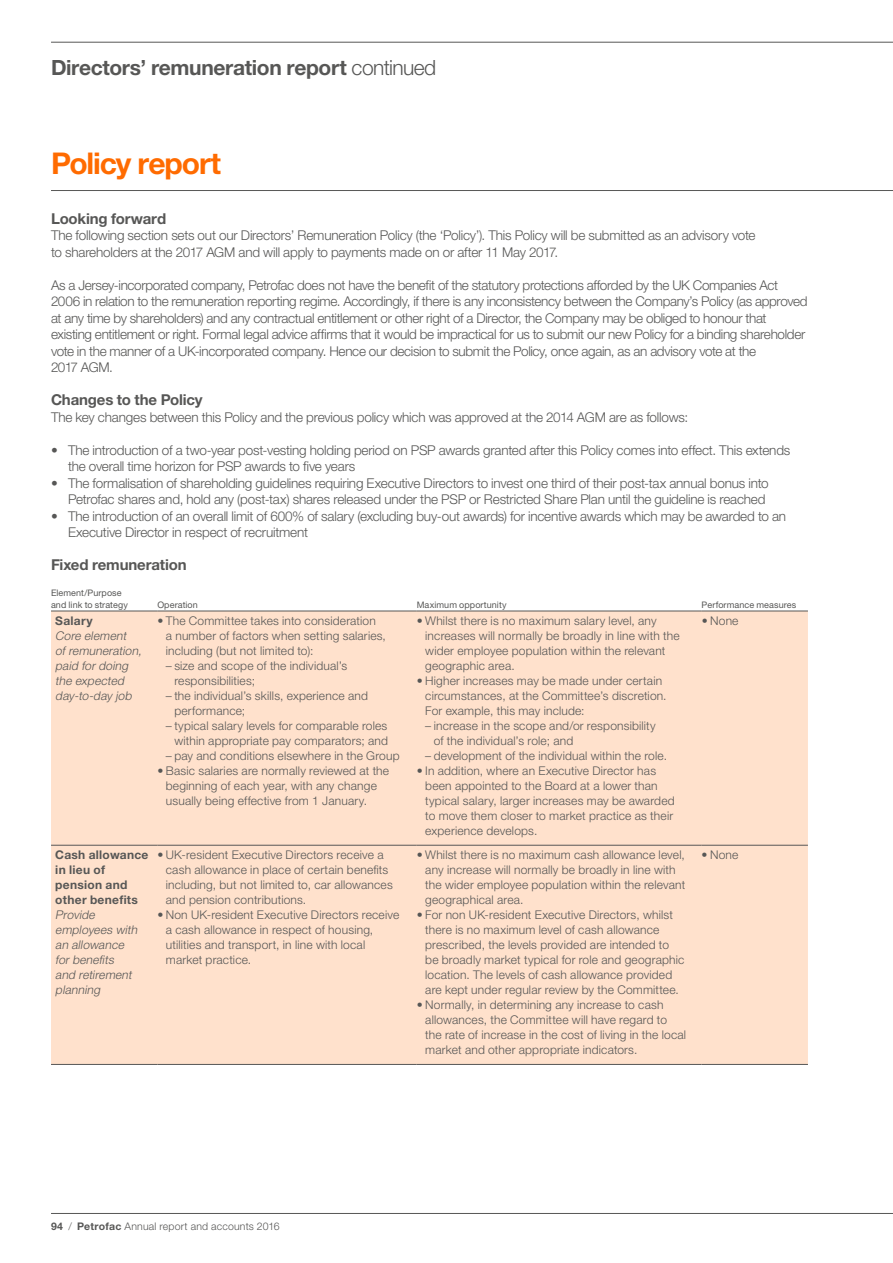
<style>
.page{position:relative;width:893px;height:1263px;background:#fff}
.page>*{position:absolute;margin:0;border:0;box-sizing:border-box;transform-origin:0 0}
.t1{font:700 30px "Helvetica Neue LT Std";letter-spacing:-.035em;color:#ff6b00}
.t2{font:700 21px "Helvetica Neue LT Std";letter-spacing:-.02em;color:#575756}
.t3{font:700 15px "Helvetica Neue LT Std";letter-spacing:-.01em;color:#575756}
.t4{font:300 13.5px/16.5px "Helvetica Neue LT Std";letter-spacing:-.02em;color:#575756}
.t5{font:300 12px/15px "Helvetica Neue LT Std";letter-spacing:.015em;color:#575756}
.t6{font:italic 300 12px/15px "Helvetica Neue LT Std";color:#575756}
.t7{font:700 12px/15px "Helvetica Neue LT Std";letter-spacing:.025em;color:#575756}
.t8{font:300 10.5px "Helvetica Neue LT Std";letter-spacing:.02em;color:#575756}
.t9{font:9px/12px "Helvetica Neue LT Std";letter-spacing:.01em;color:#575756}
.s1{font-weight:300}
.s2{font-weight:700}
</style>
<div class="page">
<div style="left:51px;top:612px;width:757px;height:452px;background:#ffe1cc"></div>
<hr style="left:51px;top:611px;width:106px;height:1px;background:#575756">
<hr style="left:157px;top:611px;width:260px;height:1px;background:#575756">
<hr style="left:417px;top:611px;width:285px;height:1px;background:#575756">
<hr style="left:702px;top:611px;width:106px;height:1px;background:#575756">
<hr style="left:51px;top:845px;width:106px;height:1px;background:#575756">
<hr style="left:157px;top:845px;width:260px;height:1px;background:#575756">
<hr style="left:417px;top:845px;width:285px;height:1px;background:#575756">
<hr style="left:702px;top:845px;width:106px;height:1px;background:#575756">
<hr style="left:51px;top:1064px;width:106px;height:1px;background:#575756">
<hr style="left:157px;top:1064px;width:260px;height:1px;background:#575756">
<hr style="left:417px;top:1064px;width:285px;height:1px;background:#575756">
<hr style="left:702px;top:1064px;width:106px;height:1px;background:#575756">
<hr style="left:51px;top:42px;width:842px;height:1px;background:#575756">
<hr style="left:51px;top:1213px;width:842px;height:1px;background:#575756">
<hr style="left:51px;top:190px;width:842px;height:1px;background:#575756">
<h2 class="t2" style="left:51px;top:55px;width:387px">Directors’ remuneration report <span class="s1">continued</span></h2>
<h1 class="t1" style="left:51px;top:145px;width:172px">Policy report</h1>
<p class="t3" style="left:51px;top:209px;width:117px">Looking forward</p>
<p class="t4" style="left:51px;top:227px;width:706px">The following section sets out our Directors’ Remuneration Policy (the ‘Policy’). This Policy will be submitted as an advisory vote to shareholders at the 2017 AGM and will apply to payments made on or after 11 May 2017.</p>
<p class="t4" style="left:51px;top:276px;width:758px">As a Jersey-incorporated company, Petrofac does not have the benefit of the statutory protections afforded by the UK Companies Act 2006 in relation to the remuneration reporting regime. Accordingly, if there is any inconsistency between the Company’s Policy (as approved at any time by shareholders) and any contractual entitlement or other right of a Director, the Company may be obliged to honour that existing entitlement or right. Formal legal advice affirms that it would be impractical for us to submit our new Policy for a binding shareholder vote in the manner of a UK-incorporated company. Hence our decision to submit the Policy, once again, as an advisory vote at the<br>2017 AGM.</p>
<p class="t3" style="left:51px;top:390px;width:153px">Changes to the Policy</p>
<p class="t4" style="left:51px;top:408px;width:639px">The key changes between this Policy and the previous policy which was approved at the 2014 AGM are as follows:</p>
<p class="t4" style="left:68px;top:441px;width:724px;text-indent:-17px">• The introduction of a two-year post-vesting holding period on PSP awards granted after this Policy comes into effect. This extends the overall time horizon for PSP awards to five years</p>
<p class="t4" style="left:51px;top:474px;width:719px;text-align:right">• The formalisation of shareholding guidelines requiring Executive Directors to invest one third of their post-tax annual bonus into<br>Petrofac shares and, hold any (post-tax) shares released under the PSP or Restricted Share Plan until the guideline is reached</p>
<p class="t4" style="left:68px;top:507px;width:720px;text-indent:-17px">• The introduction of an overall limit of 600% of salary (excluding buy-out awards) for incentive awards which may be awarded to an<br>Executive Director in respect of recruitment</p>
<p class="t3" style="left:51px;top:555px;width:137px">Fixed remuneration</p>
<p class="t9" style="left:51px;top:587px;width:78px">Element/Purpose and link to strategy</p>
<p class="t9" style="left:157px;top:599px;width:42px">Operation</p>
<p class="t9" style="left:417px;top:599px;width:91px">Maximum opportunity</p>
<p class="t9" style="left:702px;top:599px;width:96px">Performance measures</p>
<p class="t7" style="left:55px;top:613px;width:39px">Salary</p>
<p class="t6" style="left:55px;top:628px;width:90px">Core element of remuneration, paid for doing the expected day-to-day job</p>
<p class="t5" style="left:166px;top:613px;width:222px;text-indent:-9px">• The Committee takes into consideration<br>a number of factors when setting salaries, including (but not limited to):</p>
<p class="t5" style="left:174px;top:658px;width:174px;text-indent:-9px">– size and scope of the individual’s responsibilities;</p>
<p class="t5" style="left:174px;top:688px;width:195px;text-indent:-9px">– the individual’s skills, experience and performance;</p>
<p class="t5" style="left:166px;top:718px;width:224px;text-align:right">– typical salary levels for comparable roles within appropriate pay comparators; and</p>
<p class="t5" style="left:166px;top:748px;width:235px">– pay and conditions elsewhere in the Group</p>
<p class="t5" style="left:166px;top:763px;width:225px;text-indent:-9px">• Basic salaries are normally reviewed at the beginning of each year, with any change usually being effective from 1 January.</p>
<p class="t5" style="left:425px;top:613px;width:256px;text-indent:-9px">• Whilst there is no maximum salary level, any increases will normally be broadly in line with the wider employee population within the relevant geographic area.</p>
<p class="t5" style="left:425px;top:673px;width:243px;text-indent:-9px">• Higher increases may be made under certain circumstances, at the Committee’s discretion.<br>For example, this may include:</p>
<p class="t5" style="left:434px;top:718px;width:224px;text-indent:-9px">– increase in the scope and/or responsibility of the individual’s role; and</p>
<p class="t5" style="left:425px;top:748px;width:243px">– development of the individual within the role.</p>
<p class="t5" style="left:425px;top:763px;width:251px;text-indent:-9px">• In addition, where an Executive Director has been appointed to the Board at a lower than typical salary, larger increases may be awarded to move them closer to market practice as their experience develops.</p>
<p class="t5" style="left:702px;top:613px;width:38px">• None</p>
<p class="t7" style="left:55px;top:847px;width:95px">Cash allowance in lieu of pension and other benefits</p>
<p class="t6" style="left:55px;top:907px;width:86px">Provide employees with an allowance for benefits and retirement planning</p>
<p class="t5" style="left:166px;top:847px;width:229px;text-indent:-9px">• UK-resident Executive Directors receive a cash allowance in place of certain benefits including, but not limited to, car allowances and pension contributions.</p>
<p class="t5" style="left:166px;top:907px;width:235px;text-indent:-9px">• Non UK-resident Executive Directors receive a cash allowance in respect of housing, utilities and transport, in line with local market practice.</p>
<p class="t5" style="left:425px;top:847px;width:261px;text-indent:-9px">• Whilst there is no maximum cash allowance level, any increase will normally be broadly in line with the wider employee population within the relevant geographical area.</p>
<p class="t5" style="left:425px;top:907px;width:261px;text-indent:-9px">• For non UK-resident Executive Directors, whilst there is no maximum level of cash allowance prescribed, the levels provided are intended to be broadly market typical for role and geographic location. The levels of cash allowance provided are kept under regular review by the Committee.</p>
<p class="t5" style="left:425px;top:997px;width:262px;text-indent:-9px">• Normally, in determining any increase to cash allowances, the Committee will have regard to the rate of increase in the cost of living in the local market and other appropriate indicators.</p>
<p class="t5" style="left:702px;top:847px;width:38px">• None</p>
<p class="t8" style="left:51px;top:1220px;width:230px"><span class="s2">94</span> / <span class="s2">Petrofac</span> Annual report and accounts 2016</p>
</div>
